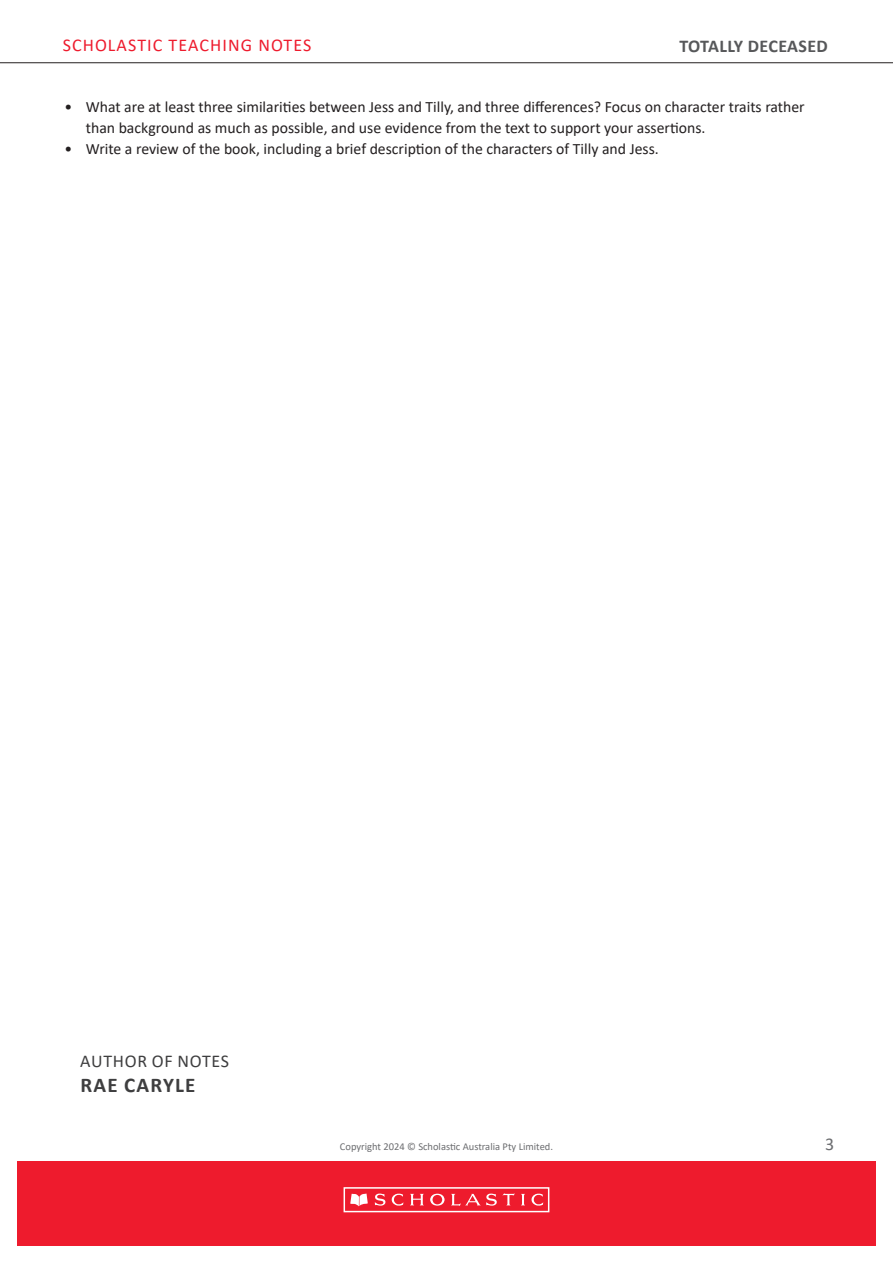
<style>
.page{position:relative;width:893px;height:1263px;background:#fff}
.page>*{position:absolute;margin:0;border:0;box-sizing:border-box;transform-origin:0 0}
.t1{font:700 21px "Calibri";letter-spacing:.06em;color:#3e3e3f}
.t2{font:18px "Calibri";letter-spacing:.06em;color:#ee1b2d}
.t3{font:700 18px "Calibri";letter-spacing:.02em;color:#57585a}
.t4{font:18px "Calibri";letter-spacing:.04em;color:#3e3e3f}
.t5{font:18px "Calibri";color:#6c6d70}
.t6{font:15.75px/21px "Calibri";color:#231f20}
.t7{font:10.5px "Calibri";color:#6c6d70}
</style>
<div class="page">
<div style="left:17px;top:1161px;width:859px;height:85px;background:#ee1b2d"></div>
<div style="left:344px;top:1187px;width:205px;height:25px;border:2px solid #fff"></div>
<svg style="left:350px;top:1193px;width:18px;height:13px"></svg>
<svg style="left:375px;top:1193px;width:28px;height:13px"></svg>
<svg style="left:410px;top:1194px;width:14px;height:11px"></svg>
<svg style="left:521px;top:1194px;width:4px;height:11px"></svg>
<svg style="left:531px;top:1193px;width:12px;height:13px"></svg>
<svg style="left:430px;top:1194px;width:15px;height:11px"></svg>
<svg style="left:451px;top:1193px;width:64px;height:13px"></svg>
<hr style="left:0;top:62px;width:893px;height:1px;background:#231f20">
<p class="t2" style="left:63px;top:32px;width:250px">SCHOLASTIC TEACHING NOTES</p>
<p class="t3" style="left:679px;top:33px;width:150px">TOTALLY DECEASED</p>
<p class="t6" style="left:86px;top:96px;width:720px;text-indent:-21px">• What are at least three similarities between Jess and Tilly, and three differences? Focus on character traits rather than background as much as possible, and use evidence from the text to support your assertions.</p>
<p class="t6" style="left:65px;top:138px;width:596px">• Write a review of the book, including a brief description of the characters of Tilly and Jess.</p>
<p class="t4" style="left:80px;top:1049px;width:150px">AUTHOR OF NOTES</p>
<p class="t1" style="left:80px;top:1071px;width:117px">RAE CARYLE</p>
<p class="t7" style="left:340px;top:1139px;width:215px">Copyright 2024 © Scholastic Australia Pty Limited.</p>
<p class="t5" style="left:825px;top:1131px;width:11px">3</p>
</div>
